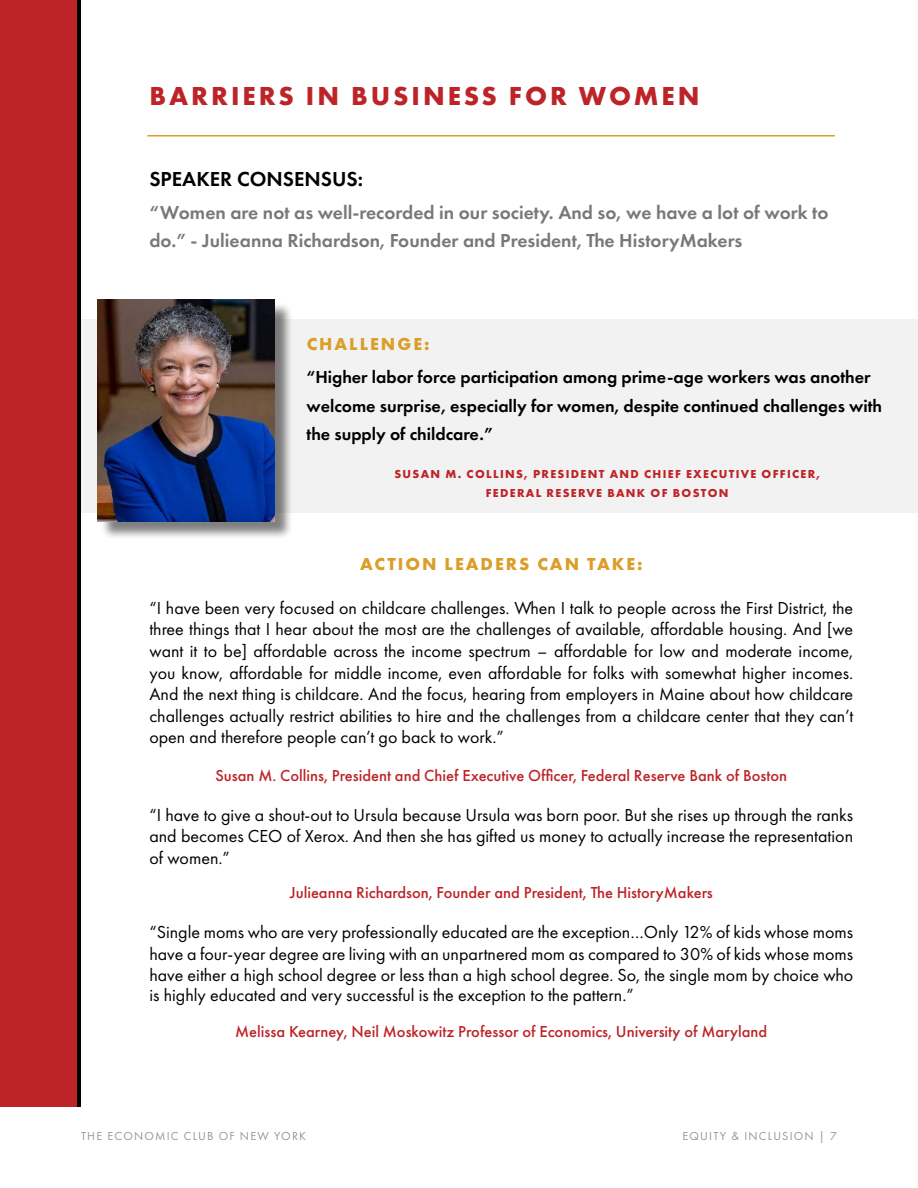
<style>
.page{position:relative;width:918px;height:1188px;background:#fff}
.page>*{position:absolute;margin:0;border:0;box-sizing:border-box;transform-origin:0 0}
.t1{font:700 27px "Futura PT";letter-spacing:.11em;color:#bd2428}
.t2{font:600 21px "Futura PT";color:#000}
.t3{font:600 19.5px/28.5px "Futura PT";color:#76787c}
.t4{font:18px/21.6px "Futura PT";color:#000;text-align:justify}
.t5{font:600 18px/28.5px "Futura PT";color:#000}
.t6{font:700 18px "Futura PT";letter-spacing:.11em;color:#da9e29}
.t7{font:500 16.5px "Futura PT";color:#bd2428}
.t8{font:700 12px/18.9px "Futura PT";letter-spacing:.11em;color:#bd2428;text-align:center}
.t9{font:12px "Futura PT";letter-spacing:.1em;color:#97979a}
</style>
<div class="page">
<div style="left:47px;top:320px;width:871px;height:193px;background:#f3f2f2"></div>
<svg style="left:76px;top:0;width:5px;height:1107px;background:#250708"></svg>
<div style="left:0;top:0;width:76px;height:1107px;background:#bd2428"></div>
<hr style="left:147px;top:135px;width:688px;height:1px;background:#da9e29">
<div style="left:100px;top:302px;width:194px;height:238px;background:#000;opacity:.5"></div>
<img style="left:98px;top:300px;width:177px;height:221px">
<h1 class="t1" style="left:150px;top:78px;width:551px">BARRIERS IN BUSINESS FOR WOMEN</h1>
<p class="t2" style="left:149px;top:165px;width:215px">SPEAKER CONSENSUS:</p>
<p class="t3" style="left:149px;top:198px;width:681px">“Women are not as well-recorded in our society. And so, we have a lot of work to do.” - Julieanna Richardson, Founder and President, The HistoryMakers</p>
<p class="t6" style="left:307px;top:333px;width:124px">CHALLENGE:</p>
<p class="t5" style="left:307px;top:363px;width:577px">“Higher labor force participation among prime-age workers was another welcome surprise, especially for women, despite continued challenges with the supply of childcare.”</p>
<p class="t8" style="left:394px;top:464px;width:427px">SUSAN M. COLLINS, PRESIDENT AND CHIEF EXECUTIVE OFFICER,<br>FEDERAL RESERVE BANK OF BOSTON</p>
<p class="t6" style="left:360px;top:552px;width:284px">ACTION LEADERS CAN TAKE:</p>
<p class="t4" style="left:149px;top:597px;width:705px">“I have been very focused on childcare challenges. When I talk to people across the First District, the three things that I hear about the most are the challenges of available, affordable housing. And [we want it to be] affordable across the income spectrum – affordable for low and moderate income, you know, affordable for middle income, even affordable for folks with somewhat higher incomes.<br>And the next thing is childcare. And the focus, hearing from employers in Maine about how childcare challenges actually restrict abilities to hire and the challenges from a childcare center that they can’t open and therefore people can’t go back to work.”</p>
<p class="t7" style="left:215px;top:766px;width:573px">Susan M. Collins, President and Chief Executive Officer, Federal Reserve Bank of Boston</p>
<p class="t4" style="left:149px;top:804px;width:705px">“I have to give a shout-out to Ursula because Ursula was born poor. But she rises up through the ranks and becomes CEO of Xerox. And then she has gifted us money to actually increase the representation of women.”</p>
<p class="t7" style="left:290px;top:883px;width:425px">Julieanna Richardson, Founder and President, The HistoryMakers</p>
<p class="t4" style="left:149px;top:921px;width:705px;line-height:21.1px">“Single moms who are very professionally educated are the exception…Only 12% of kids whose moms have a four-year degree are living with an unpartnered mom as compared to 30% of kids whose moms have either a high school degree or less than a high school degree. So, the single mom by choice who is highly educated and very successful is the exception to the pattern.”</p>
<p class="t7" style="left:235px;top:1022px;width:534px">Melissa Kearney, Neil Moskowitz Professor of Economics, University of Maryland</p>
<p class="t9" style="left:81px;top:1129px;width:227px">THE ECONOMIC CLUB OF NEW YORK</p>
<p class="t9" style="left:683px;top:1129px;width:156px">EQUITY &amp; INCLUSION | 7</p>
</div>
